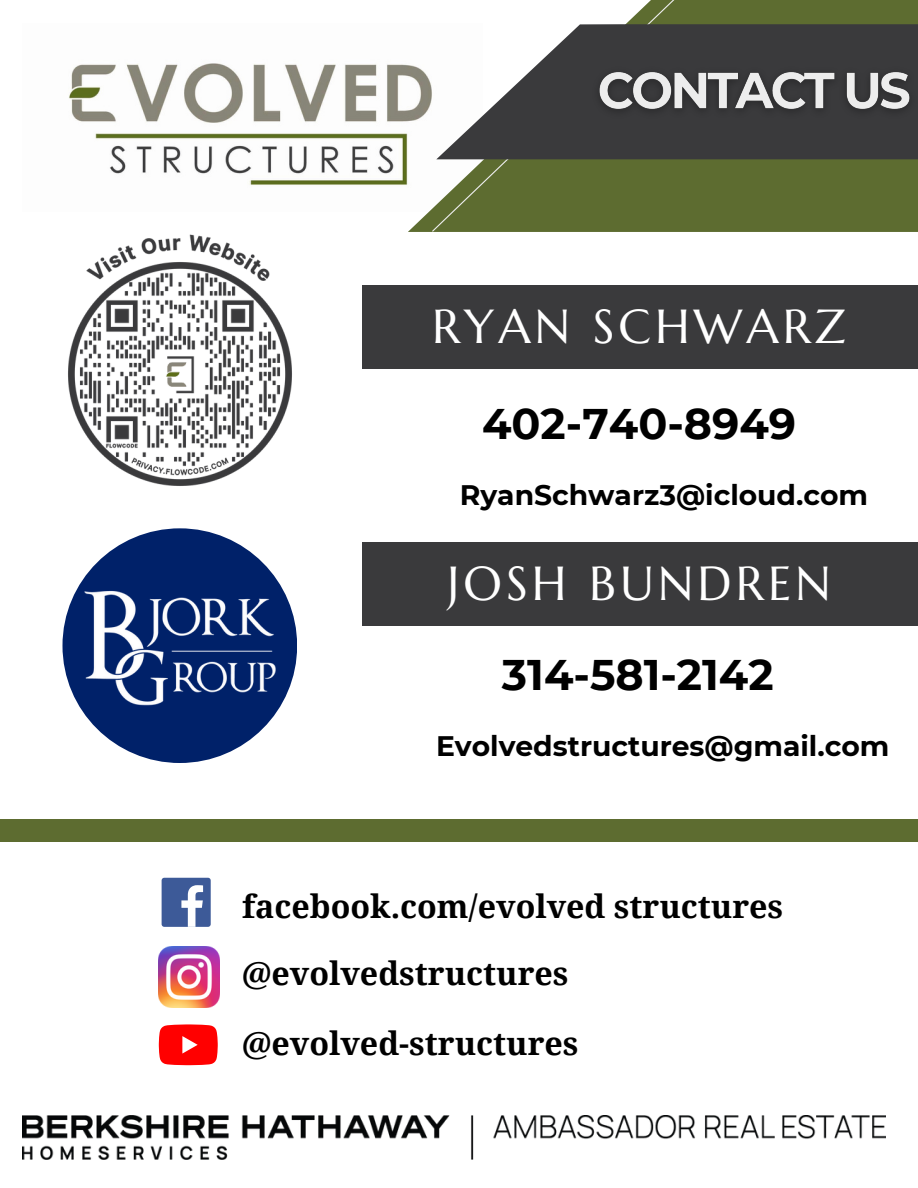
<style>
.page{position:relative;width:918px;height:1188px;background:#fff}
.page>*{position:absolute;margin:0;border:0;box-sizing:border-box;transform-origin:0 0}
.t1{font:47.7px "Marcellus";letter-spacing:.085em;color:#fff}
.t2{font:700 42.75px "Montserrat";color:#000}
.t3{font:700 32.25px/66.3px "Noto Serif";color:#000}
.t4{font:700 28.2px "Montserrat";color:#000}
</style>
<div class="page">
<img style="left:68px;top:234px;width:224px;height:296px">
<div style="left:62px;top:528px;width:235px;height:235px;background:#002169;border-radius:50%"></div>
<div style="left:162px;top:878px;width:49px;height:49px;background:#3d5a98;border-radius:3px"></div>
<svg style="left:181px;top:885px;width:22px;height:42px"></svg>
<img style="left:159px;top:947px;width:60px;height:60px">
<svg style="left:159px;top:1024px;width:59px;height:41px;background:#ff1f1f"></svg>
<div style="left:362px;top:286px;width:556px;height:83px;background:#3a3a3c"></div>
<img style="left:68px;top:63px;width:340px;height:122px">
<svg style="left:408px;top:0;width:510px;height:232px;fill:#5d6c30"></svg>
<svg style="left:431px;top:0;width:280px;height:232px"></svg>
<svg style="left:436px;top:24px;width:482px;height:135px;fill:#3a3a3c"></svg>
<img style="left:79px;top:590px;width:202px;height:121px">
<div style="left:362px;top:542px;width:556px;height:84px;background:#3a3a3c"></div>
<div style="left:0;top:819px;width:918px;height:23px;background:#5d6c30"></div>
<img style="left:22px;top:1115px;width:863px;height:44px">
<img style="left:586px;top:61px;width:332px;height:63px">
<h1 class="t1" style="left:432px;top:297px;width:415px">RYAN SCHWARZ</h1>
<h2 class="t2" style="left:482px;top:398px;width:315px">402-740-8949</h2>
<p class="t4" style="left:460px;top:478px;width:410px">RyanSchwarz3@icloud.com</p>
<h1 class="t1" style="left:447px;top:553px;width:385px">JOSH BUNDREN</h1>
<h2 class="t2" style="left:502px;top:648px;width:273px">314-581-2142</h2>
<p class="t4" style="left:436px;top:728px;width:455px">Evolvedstructures@gmail.com</p>
<p class="t3" style="left:242px;top:873px;width:543px">facebook.com/evolved structures @evolvedstructures</p>
<p class="t3" style="left:242px;top:1009px;width:338px">@evolved-structures</p>
</div>
